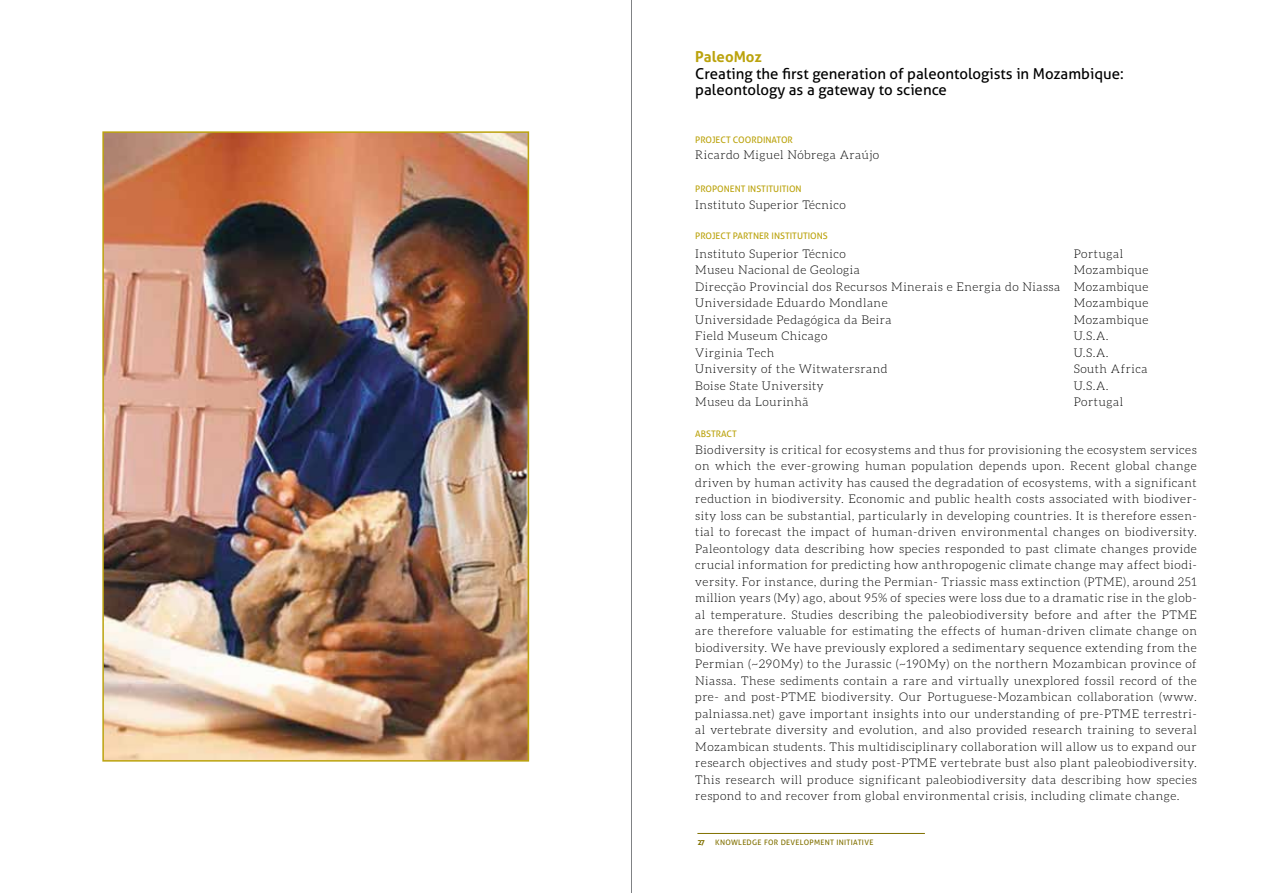
<style>
.page{position:relative;width:1263px;height:893px;background:#fff}
.page>*{position:absolute;margin:0;border:0;box-sizing:border-box;transform-origin:0 0}
.t1{font:15px/16.5px "Aller";color:#000}
.t2{font:700 15px "Aller";color:#bba30d}
.t3{font:300 12px/16.5px "Aleo";letter-spacing:.04em;color:#000}
.t4{font:9px "Aller";color:#bba30d}
.t5{font:7.5px "Aller";letter-spacing:.04em;color:#817100}
.t6{font:700 7.5px "Aller";color:#817100}
</style>
<div class="page">
<hr style="left:697px;top:833px;width:228px;height:1px;background:#817100">
<img style="left:105px;top:134px;width:421px;height:625px">
<div style="left:102px;top:131px;width:427px;height:631px;border:2px solid #bba30d"></div>
<hr style="left:631px;top:0;width:1px;height:893px;background:#808285">
<p class="t2" style="left:695px;top:47px;width:68px">PaleoMoz</p>
<p class="t1" style="left:695px;top:65px;width:430px">Creating the first generation of paleontologists in Mozambique: paleontology as a gateway to science</p>
<p class="t4" style="left:695px;top:134px;width:99px">PROJECT COORDINATOR</p>
<p class="t3" style="left:695px;top:147px;width:185px">Ricardo Miguel Nóbrega Araújo</p>
<p class="t4" style="left:695px;top:183px;width:108px">PROPONENT INSTITUITION</p>
<p class="t3" style="left:695px;top:196px;width:152px">Instituto Superior Técnico</p>
<p class="t4" style="left:695px;top:230px;width:134px">PROJECT PARTNER INSTITUTIONS</p>
<p class="t3" style="left:695px;top:245px;width:367px">Instituto Superior Técnico<br>Museu Nacional de Geologia<br>Direcção Provincial dos Recursos Minerais e Energia do Niassa<br>Universidade Eduardo Mondlane<br>Universidade Pedagógica da Beira<br>Field Museum Chicago<br>Virginia Tech<br>University of the Witwatersrand<br>Boise State University<br>Museu da Lourinhã</p>
<p class="t3" style="left:1074px;top:245px;width:76px">Portugal<br>Mozambique<br>Mozambique<br>Mozambique<br>Mozambique<br>U.S.A.<br>U.S.A.<br>South Africa<br>U.S.A.<br>Portugal</p>
<p class="t4" style="left:695px;top:429px;width:43px">ABSTRACT</p>
<p class="t3" style="left:695px;top:441px;width:503px;text-align:justify">Biodiversity is critical for ecosystems and thus for provisioning the ecosystem services on which the ever-growing human population depends upon. Recent global change driven by human activity has caused the degradation of ecosystems, with a significant reduction in biodiversity. Economic and public health costs associated with biodiver&shy;sity loss can be substantial, particularly in developing countries. It is therefore essen&shy;tial to forecast the impact of human-driven environmental changes on biodiversity.<br>Paleontology data describing how species responded to past climate changes provide crucial information for predicting how anthropogenic climate change may affect biodi&shy;versity. For instance, during the Permian- Triassic mass extinction (PTME), around 251 million years (My) ago, about 95% of species were loss due to a dramatic rise in the glob&shy;al temperature. Studies describing the paleobiodiversity before and after the PTME are therefore valuable for estimating the effects of human-driven climate change on biodiversity. We have previously explored a sedimentary sequence extending from the Permian (~290My) to the Jurassic (~190My) on the northern Mozambican province of Niassa. These sediments contain a rare and virtually unexplored fossil record of the pre- and post-PTME biodiversity. Our Portuguese-Mozambican collaboration (www. palniassa.net) gave important insights into our understanding of pre-PTME terrestri&shy;al vertebrate diversity and evolution, and also provided research training to several Mozambican students. This multidisciplinary collaboration will allow us to expand our research objectives and study post-PTME vertebrate bust also plant paleobiodiversity.<br>This research will produce significant paleobiodiversity data describing how species respond to and recover from global environmental crisis, including climate change.</p>
<p class="t6" style="left:697px;top:838px;width:9px">27</p>
<p class="t5" style="left:715px;top:838px;width:160px">KNOWLEDGE FOR DEVELOPMENT INITIATIVE</p>
</div>
